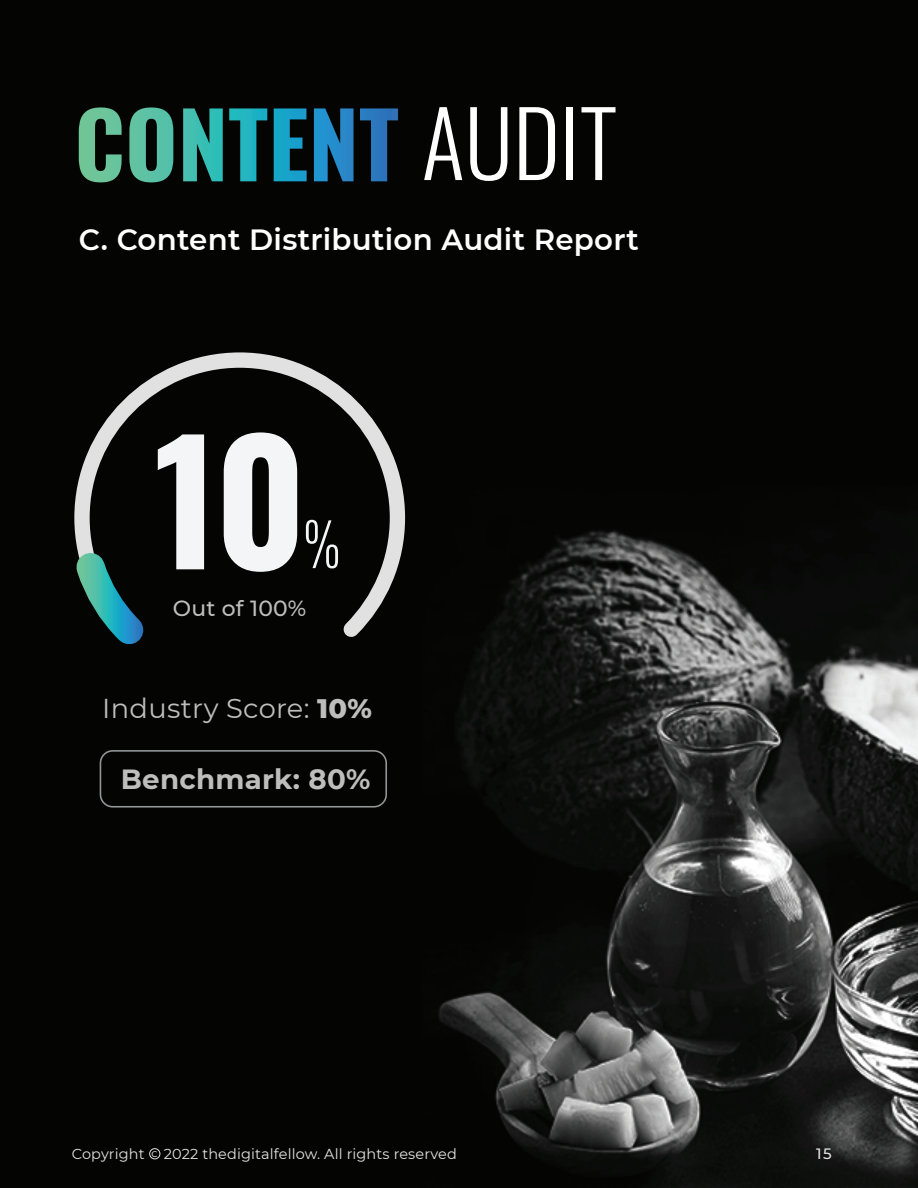
<style>
.page{position:relative;width:918px;height:1188px;background:#fff}
.page>*{position:absolute;margin:0;border:0;box-sizing:border-box;transform-origin:0 0}
.t1{font:700 166.5px "Oswald";color:#f4f5f6}
.t2{font:300 90px "Oswald";color:#fff}
.t3{font:600 29.25px "Montserrat";letter-spacing:.01em;color:#fff}
.t4{font:700 27.75px "Montserrat";letter-spacing:.01em;color:#bfbebe}
.t5{font:27.3px "Montserrat";letter-spacing:.01em;color:#bfbebe}
.t6{font:500 21.9px "Montserrat";letter-spacing:.01em;color:#bfbebe}
.t7{font:500 15px "Montserrat";color:#e4e4e4}
.t8{font:14.4px "Montserrat";letter-spacing:.01em;color:#e4e4e4}
.s1{font-weight:800}
</style>
<div class="page">
<img style="left:0;top:0;width:918px;height:1188px">
<div style="left:149px;top:1148px;width:11px;height:11px;border:1px solid #e4e4e4;border-radius:50%"></div>
<div style="left:100px;top:750px;width:287px;height:58px;border:2px solid #939698;border-radius:12px"></div>
<svg style="left:79px;top:107px;width:43px;height:75px;background:#467e62"></svg>
<svg style="left:129px;top:107px;width:44px;height:75px;background:#428d78"></svg>
<svg style="left:183px;top:108px;width:40px;height:73px;background:#2e9990"></svg>
<svg style="left:229px;top:108px;width:38px;height:73px;background:#125f65"></svg>
<svg style="left:274px;top:108px;width:33px;height:73px;background:#11718a"></svg>
<svg style="left:314px;top:108px;width:40px;height:73px;background:#1e71a3"></svg>
<svg style="left:360px;top:108px;width:38px;height:73px;background:#183f62"></svg>
<svg style="left:67px;top:345px;width:346px;height:306px;background:#1b1c1a"></svg>
<svg style="left:55px;top:531px;width:114px;height:139px;background:#122727"></svg>
<svg style="left:306px;top:520px;width:32px;height:48px"></svg>
<h2 class="t2" style="left:422px;top:63px;width:197px">AUDIT</h2>
<h3 class="t3" style="left:79px;top:219px;width:561px">C. Content Distribution Audit Report</h3>
<h1 class="t1" style="left:154px;top:353px;width:154px">10</h1>
<h3 class="t6" style="left:173px;top:593px;width:135px">Out of 100%</h3>
<h3 class="t5" style="left:102px;top:689px;width:271px">Industry Score: <span class="s1">10%</span></h3>
<h3 class="t4" style="left:121px;top:759px;width:251px">Benchmark: 80%</h3>
<p class="t8" style="left:72px;top:1144px;width:387px">Copyright <sup>C</sup> 2022 thedigitalfellow. All rights reserved</p>
<p class="t7" style="left:816px;top:1143px;width:17px">15</p>
</div>
